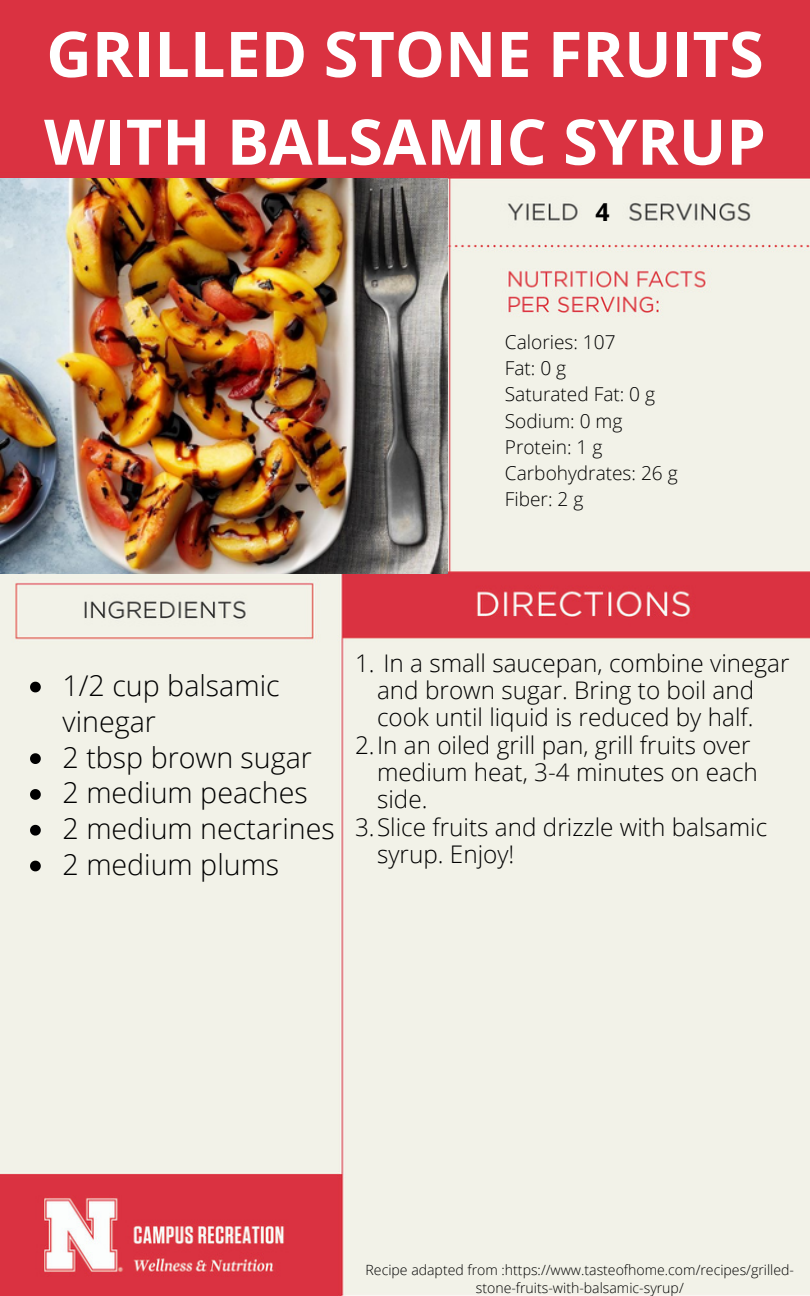
<style>
.page{position:relative;width:810px;height:1296px;background:#fff}
.page>*{position:absolute;margin:0;border:0;box-sizing:border-box;transform-origin:0 0}
.t1{font:700 63px/87.8px "Open Sans";color:#fff}
.t2{font:300 28.57px/35.8px "Open Sans";color:#000}
.t3{font:700 24.75px "Open Sans";color:#000}
.t4{font:300 24.3px/27.4px "Open Sans";color:#000}
.t5{font:300 19.12px "Open Sans";color:#000}
.t6{font:300 14.17px/18.4px "Open Sans";color:#000;text-align:center}
</style>
<div class="page">
<img style="left:0;top:0;width:810px;height:1296px">
<img style="left:0;top:179px;width:447px;height:395px">
<svg style="left:30px;top:682px;width:11px;height:10px"></svg>
<svg style="left:30px;top:753px;width:11px;height:11px"></svg>
<svg style="left:30px;top:789px;width:11px;height:11px"></svg>
<svg style="left:30px;top:825px;width:11px;height:11px"></svg>
<svg style="left:30px;top:861px;width:11px;height:10px"></svg>
<p class="t1" style="left:44px;top:9px;width:723px">GRILLED STONE FRUITS<br>WITH BALSAMIC SYRUP</p>
<p class="t3" style="left:595px;top:195px;width:16px">4</p>
<p class="t5" style="left:505px;top:328px;width:112px">Calories: 107</p>
<p class="t5" style="left:505px;top:355px;width:63px">Fat: 0 g</p>
<p class="t5" style="left:505px;top:381px;width:152px">Saturated Fat: 0 g</p>
<p class="t5" style="left:505px;top:407px;width:119px">Sodium: 0 mg</p>
<p class="t5" style="left:505px;top:433px;width:99px">Protein: 1 g</p>
<p class="t5" style="left:505px;top:460px;width:174px">Carbohydrates: 26 g</p>
<p class="t5" style="left:505px;top:486px;width:80px">Fiber: 2 g</p>
<p class="t2" style="left:63px;top:667px;width:219px">1/2 cup balsamic vinegar</p>
<p class="t2" style="left:63px;top:739px;width:251px">2 tbsp brown sugar</p>
<p class="t2" style="left:63px;top:774px;width:247px">2 medium peaches</p>
<p class="t2" style="left:63px;top:810px;width:274px">2 medium nectarines</p>
<p class="t2" style="left:63px;top:846px;width:218px">2 medium plums</p>
<p class="t4" style="left:355px;top:649px;width:436px;text-align:center">1. In a small saucepan, combine vinegar and brown sugar. Bring to boil and cook until liquid is reduced by half.</p>
<p class="t4" style="left:377px;top:731px;width:382px;text-indent:-22px">2.In an oiled grill pan, grill fruits over medium heat, 3-4 minutes on each side.</p>
<p class="t4" style="left:377px;top:813px;width:392px;text-indent:-22px">3.Slice fruits and drizzle with balsamic syrup. Enjoy!</p>
<p class="t6" style="left:366px;top:1260px;width:430px">Recipe adapted from :https://www.tasteofhome.com/recipes/grilled&shy;stone-fruits-with-balsamic-syrup/</p>
</div>
